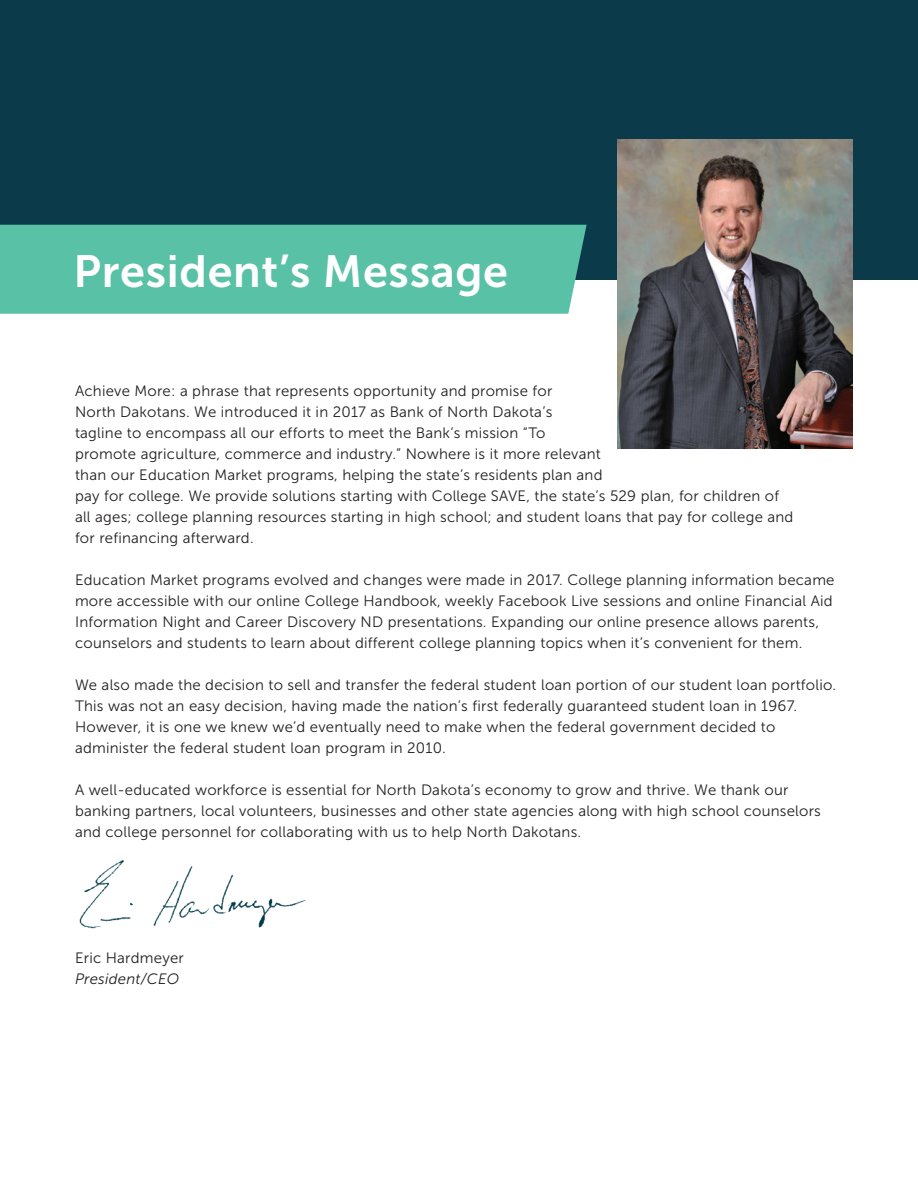
<style>
.page{position:relative;width:918px;height:1188px;background:#fff}
.page>*{position:absolute;margin:0;border:0;box-sizing:border-box;transform-origin:0 0}
.Paragraph_Style_-_Ne{font:45px "Museo Sans 700";letter-spacing:.015em;color:#fff}
.Paragraph_Style_-_Ne-2{font:15px/21px "Museo Sans 300";letter-spacing:.015em;color:#231f20}
.Paragraph_Style_-_Ne-3{font:italic 15px "Museo Sans 300";letter-spacing:.015em;color:#231f20}
</style>
<div class="page">
<div style="left:0;top:0;width:918px;height:280px;background:#0b3a4b"></div>
<div style="left:0;top:225px;width:587px;height:89px;background:#59c1a5"></div>
<img style="left:79px;top:860px;width:227px;height:69px">
<img style="left:617px;top:140px;width:235px;height:309px">
<p class="Paragraph_Style_-_Ne" style="left:74px;top:246px;width:436px">President’s Message</p>
<p class="Paragraph_Style_-_Ne-2" style="left:75px;top:380px;width:479px">Achieve More: a phrase that represents opportunity and promise for</p>
<p class="Paragraph_Style_-_Ne-2" style="left:75px;top:401px;width:479px">North Dakotans. We introduced it in 2017 as Bank of North Dakota’s</p>
<p class="Paragraph_Style_-_Ne-2" style="left:75px;top:422px;width:706px">tagline to encompass all our efforts to meet the Bank’s mission “To<br>promote agriculture, commerce and industry.” Nowhere is it more relevant<br>than our Education Market programs, helping the state’s residents plan and<br>pay for college. We provide solutions starting with College SAVE, the state’s 529 plan, for children of</p>
<p class="Paragraph_Style_-_Ne-2" style="left:75px;top:506px;width:720px">all ages; college planning resources starting in high school; and student loans that pay for college and</p>
<p class="Paragraph_Style_-_Ne-2" style="left:75px;top:527px;width:180px">for refinancing afterward.</p>
<p class="Paragraph_Style_-_Ne-2" style="left:75px;top:569px;width:761px">Education Market programs evolved and changes were made in 2017. College planning information became more accessible with our online College Handbook, weekly Facebook Live sessions and online Financial Aid Information Night and Career Discovery ND presentations. Expanding our online presence allows parents, counselors and students to learn about different college planning topics when it’s convenient for them.</p>
<p class="Paragraph_Style_-_Ne-2" style="left:75px;top:674px;width:763px">We also made the decision to sell and transfer the federal student loan portion of our student loan portfolio.<br>This was not an easy decision, having made the nation’s first federally guaranteed student loan in 1967.<br>However, it is one we knew we’d eventually need to make when the federal government decided to administer the federal student loan program in 2010.</p>
<p class="Paragraph_Style_-_Ne-2" style="left:75px;top:779px;width:747px">A well-educated workforce is essential for North Dakota’s economy to grow and thrive. We thank our banking partners, local volunteers, businesses and other state agencies along with high school counselors and college personnel for collaborating with us to help North Dakotans.</p>
<p class="Paragraph_Style_-_Ne-2" style="left:75px;top:947px;width:110px">Eric Hardmeyer</p>
<p class="Paragraph_Style_-_Ne-3" style="left:75px;top:970px;width:105px">President/CEO</p>
</div>
